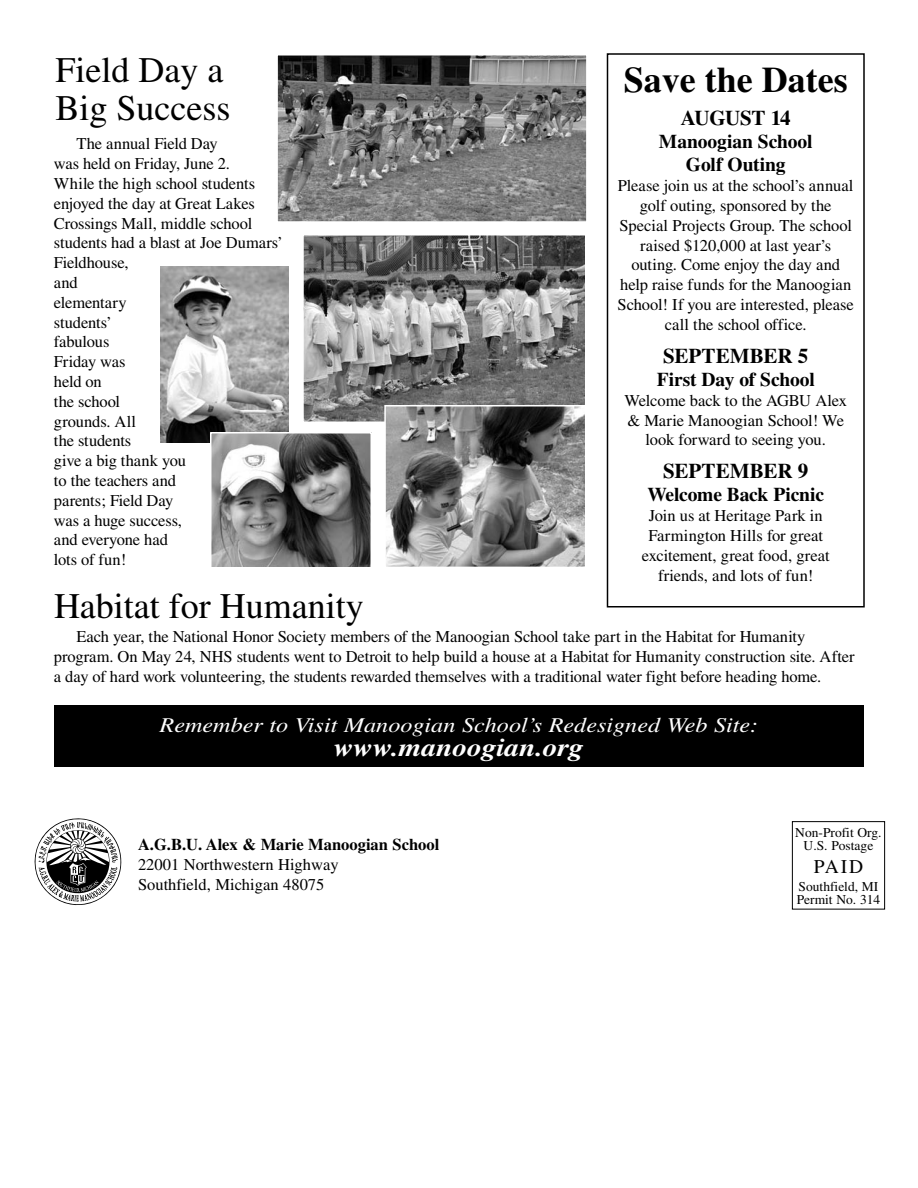
<style>
.page{position:relative;width:918px;height:1188px;background:#fff}
.page>*{position:absolute;margin:0;border:0;box-sizing:border-box;transform-origin:0 0}
.t1{font:36px/37.5px "Times";color:#000}
.t2{font:700 36px "Times";color:#000}
.t3{font:italic 700 25.5px "Times";color:#fff;scale:1.15 1}
.t4{font:italic 21px "Times";color:#fff;scale:1.15 1}
.t5{font:700 21px "Times";letter-spacing:-.005em;color:#000}
.t6{font:700 21px "Times";letter-spacing:-.025em;color:#000}
.t7{font:700 19.5px/23.4px "Times";letter-spacing:-.01em;color:#000;text-align:center}
.t8{font:19.5px "Times";color:#000}
.t9{font:16.5px/19.8px "Times";letter-spacing:-.005em;color:#000}
.t10{font:700 16.5px "Times";color:#000}
.t11{font:13.5px/13.5px "Times";color:#000;text-align:center}
</style>
<div class="page">
<div style="left:54px;top:705px;width:810px;height:61px;background:#000"></div>
<div style="left:792px;top:821px;width:93px;height:88px;border:1px solid #000"></div>
<svg style="left:34px;top:818px;width:88px;height:87px"></svg>
<div style="left:607px;top:53px;width:258px;height:555px;border:2px solid #000"></div>
<img style="left:161px;top:266px;width:127px;height:176px">
<img style="left:279px;top:57px;width:306px;height:163px">
<div style="left:276px;top:54px;width:312px;height:169px;border:2px solid #fff"></div>
<img style="left:305px;top:237px;width:278px;height:183px">
<div style="left:302px;top:234px;width:284px;height:189px;border:2px solid #fff"></div>
<img style="left:213px;top:435px;width:156px;height:131px">
<div style="left:210px;top:432px;width:162px;height:137px;border:2px solid #fff"></div>
<img style="left:387px;top:408px;width:196px;height:157px">
<div style="left:384px;top:405px;width:202px;height:163px;border:2px solid #fff"></div>
<h1 class="t1" style="left:56px;top:51px;width:176px">Field Day a<br>Big Success</h1>
<p class="t9" style="left:54px;top:134px;width:231px;text-indent:23px">The annual Field Day<br>was held on Friday, June 2.<br>While the high school students enjoyed the day at Great Lakes<br>Crossings Mall, middle school students had a blast at Joe Dumars’<br>Fieldhouse,<br>and<br>elementary<br>students’<br>fabulous<br>Friday was<br>held on<br>the school<br>grounds. All<br>the students<br>give a big thank you<br>to the teachers and<br>parents; Field Day<br>was a huge success,<br>and everyone had<br>lots of fun!</p>
<h1 class="t2" style="left:624px;top:58px;width:225px">Save the Dates</h1>
<p class="t6" style="left:681px;top:105px;width:111px">AUGUST 14</p>
<p class="t7" style="left:659px;top:129px;width:155px">Manoogian School<br>Golf Outing</p>
<p class="t9" style="left:618px;top:176px;width:238px;text-align:center">Please join us at the school’s annual golf outing, sponsored by the<br>Special Projects Group. The school raised $120,000 at last year’s outing. Come enjoy the day and help raise funds for the Manoogian<br>School! If you are interested, please call the school office.</p>
<p class="t5" style="left:663px;top:343px;width:147px">SEPTEMBER 5</p>
<p class="t7" style="left:657px;top:367px;width:160px">First Day of School</p>
<p class="t9" style="left:624px;top:390px;width:224px;text-align:center">Welcome back to the AGBU Alex &amp; Marie Manoogian School! We look forward to seeing you.</p>
<p class="t5" style="left:663px;top:458px;width:147px">SEPTEMBER 9</p>
<p class="t7" style="left:647px;top:483px;width:178px">Welcome Back Picnic</p>
<p class="t9" style="left:642px;top:506px;width:189px;text-align:center">Join us at Heritage Park in<br>Farmington Hills for great excitement, great food, great friends, and lots of fun!</p>
<h1 class="t1" style="left:54px;top:587px;width:311px">Habitat for Humanity</h1>
<p class="t9" style="left:54px;top:626px;width:802px;text-indent:23px">Each year, the National Honor Society members of the Manoogian School take part in the Habitat for Humanity program. On May 24, NHS students went to Detroit to help build a house at a Habitat for Humanity construction site. After a day of hard work volunteering, the students rewarded themselves with a traditional water fight before heading home.</p>
<p class="t4" style="left:160px;top:713px;width:522px">Remember to Visit Manoogian School’s Redesigned Web Site:</p>
<h2 class="t3" style="left:334px;top:732px;width:219px">www.manoogian.org</h2>
<p class="t10" style="left:138px;top:834px;width:303px">A.G.B.U. Alex &amp; Marie Manoogian School</p>
<p class="t9" style="left:138px;top:854px;width:202px">22001 Northwestern Highway<br>Southfield, Michigan 48075</p>
<p class="t11" style="left:795px;top:826px;width:88px">Non-Profit Org.<br>U.S. Postage</p>
<p class="t8" style="left:814px;top:855px;width:51px">PAID</p>
<p class="t11" style="left:797px;top:880px;width:85px;text-align:left">Southfield, MI<br>Permit No. 314</p>
</div>
